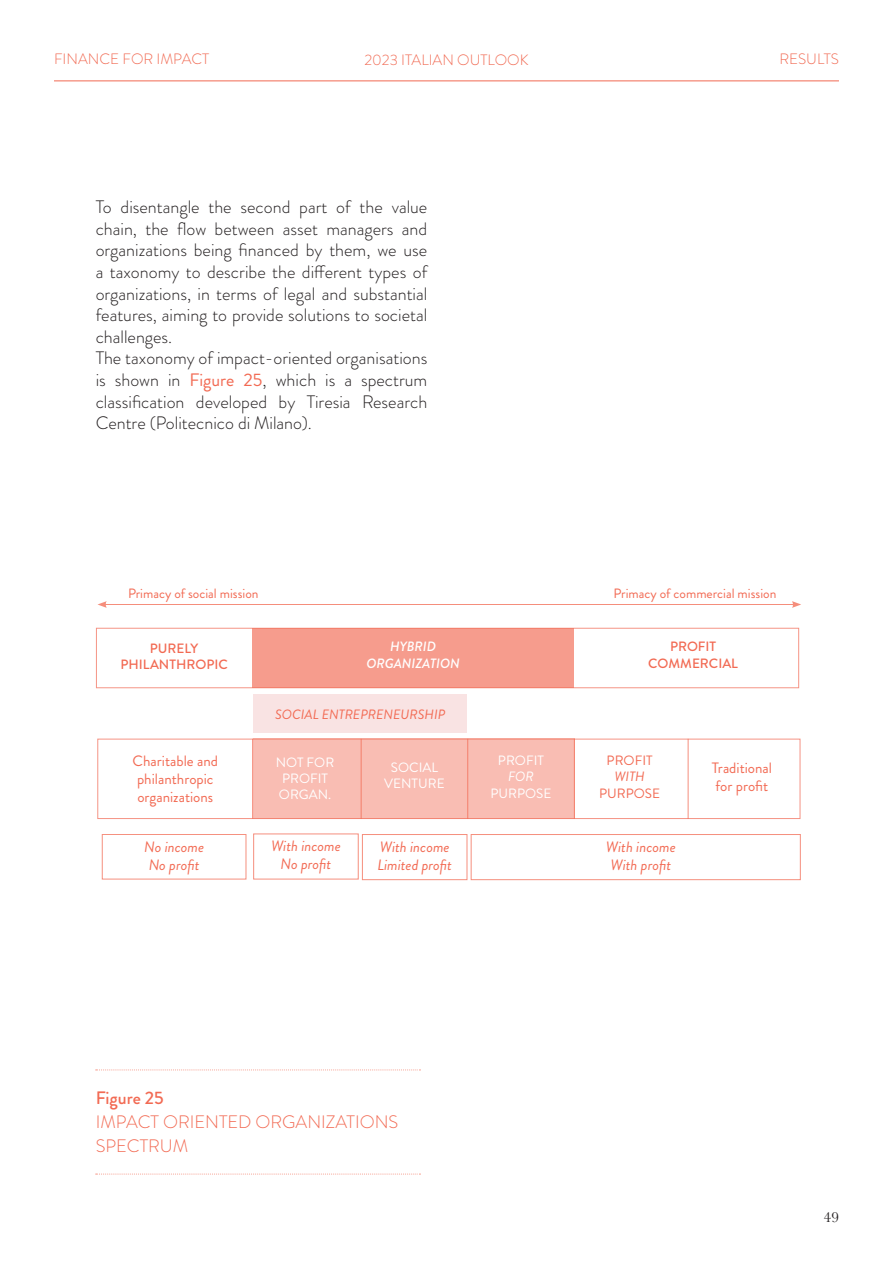
<style>
.page{position:relative;width:893px;height:1263px;background:#fff}
.page>*{position:absolute;margin:0;border:0;box-sizing:border-box;transform-origin:0 0}
.t1{font:300 18px/21.6px "Brandon Grotesque";color:#231f20;text-align:justify}
.t2{font:300 18px "Brandon Grotesque";color:#f26a53}
.t3{font:500 18px "Brandon Grotesque";color:#f26a53}
.t4{font:italic 15px "Brandon Grotesque";color:#f26a53}
.t5{font:15px/18px "Brandon Grotesque";color:#f26a53}
.t6{font:300 15px "Brandon Grotesque";color:#f16a53}
.t7{font:15px "Baskerville";color:#231f20}
.t8{font:13.5px "Brandon Grotesque";color:#f26a53}
.t9{font:13.5px "Brandon Grotesque";color:#fff}
.t10{font:500 13.5px "Brandon Grotesque";color:#f26a53}
.t11{font:italic 13.5px "Brandon Grotesque";color:#f26a53}
.t12{font:italic 500 13.5px "Brandon Grotesque";color:#fff}
.t13{font:italic 13.5px "Brandon Grotesque";color:#fff}
.s1{font-weight:400;color:#f26a53}
</style>
<div class="page">
<div style="left:253px;top:739px;width:322px;height:80px;background:#f9bdb3"></div>
<hr style="left:54px;top:81px;width:785px;height:1px;background:#f16a53">
<hr style="left:104px;top:604px;width:690px;height:1px;background:#f26a53">
<svg style="left:97px;top:601px;width:10px;height:7px"></svg>
<svg style="left:792px;top:601px;width:9px;height:7px"></svg>
<div style="left:97px;top:739px;width:703px;height:80px;border:1px solid #f2715d"></div>
<hr style="left:252px;top:739px;width:1px;height:80px;background:#f26a53">
<hr style="left:574px;top:739px;width:1px;height:80px;background:#f26a53">
<hr style="left:688px;top:739px;width:1px;height:80px;background:#f26a53">
<hr style="left:361px;top:739px;width:1px;height:80px;background:#f26a53">
<hr style="left:467px;top:739px;width:1px;height:80px;background:#f26a53">
<div style="left:252px;top:628px;width:322px;height:60px;background:#f69c8d"></div>
<div style="left:254px;top:694px;width:213px;height:39px;background:#f9e3e3"></div>
<div style="left:102px;top:834px;width:144px;height:45px;border:1px solid #f26a53"></div>
<div style="left:362px;top:834px;width:105px;height:46px;border:1px solid #f26a53"></div>
<div style="left:471px;top:834px;width:329px;height:46px;border:1px solid #f26a53"></div>
<svg style="left:96px;top:1069px;width:324px;height:1px"></svg>
<svg style="left:96px;top:1173px;width:324px;height:1px"></svg>
<p class="t6" style="left:54px;top:49px;width:157px">FINANCE FOR IMPACT</p>
<p class="t6" style="left:364px;top:49px;width:166px">2023 ITALIAN OUTLOOK</p>
<p class="t6" style="left:779px;top:49px;width:61px">RESULTS</p>
<p class="t1" style="left:96px;top:196px;width:333px">To disentangle the second part of the value chain, the flow between asset managers and organizations being financed by them, we use a taxonomy to describe the different types of organizations, in terms of legal and substantial features, aiming to provide solutions to societal challenges.</p>
<p class="t1" style="left:96px;top:347px;width:333px">The taxonomy of impact-oriented organisations is shown in <span class="s1">Figure 25</span>, which is a spectrum classification developed by Tiresia Research Centre (Politecnico di Milano).</p>
<p class="t8" style="left:128px;top:584px;width:132px">Primacy of social mission</p>
<p class="t8" style="left:613px;top:584px;width:164px">Primacy of commercial mission</p>
<p class="t10" style="left:150px;top:639px;width:50px">PURELY</p>
<p class="t10" style="left:120px;top:655px;width:109px">PHILANTHROPIC</p>
<p class="t12" style="left:390px;top:637px;width:48px">HYBRID</p>
<p class="t12" style="left:366px;top:654px;width:95px">ORGANIZATION</p>
<p class="t10" style="left:670px;top:637px;width:48px">PROFIT</p>
<p class="t10" style="left:648px;top:654px;width:91px">COMMERCIAL</p>
<p class="t11" style="left:275px;top:705px;width:172px">SOCIAL ENTREPRENEURSHIP</p>
<p class="t5" style="left:133px;top:752px;width:87px">Charitable and philanthropic organizations</p>
<p class="t9" style="left:276px;top:753px;width:60px">NOT FOR</p>
<p class="t9" style="left:282px;top:769px;width:47px">PROFIT</p>
<p class="t9" style="left:279px;top:785px;width:54px">ORGAN.</p>
<p class="t9" style="left:391px;top:758px;width:49px">SOCIAL</p>
<p class="t9" style="left:384px;top:774px;width:62px">VENTURE</p>
<p class="t9" style="left:498px;top:751px;width:47px">PROFIT</p>
<p class="t13" style="left:508px;top:767px;width:27px">FOR</p>
<p class="t9" style="left:490px;top:784px;width:62px">PURPOSE</p>
<p class="t8" style="left:607px;top:751px;width:47px">PROFIT</p>
<p class="t11" style="left:614px;top:767px;width:32px">WITH</p>
<p class="t8" style="left:599px;top:784px;width:62px">PURPOSE</p>
<p class="t5" style="left:712px;top:759px;width:62px">Traditional</p>
<p class="t5" style="left:715px;top:777px;width:54px">for profit</p>
<p class="t4" style="left:144px;top:836px;width:61px">No income</p>
<p class="t4" style="left:149px;top:854px;width:52px">No profit</p>
<p class="t4" style="left:271px;top:836px;width:71px">With income</p>
<p class="t4" style="left:281px;top:854px;width:52px">No profit</p>
<p class="t4" style="left:380px;top:836px;width:71px">With income</p>
<p class="t4" style="left:377px;top:854px;width:76px">Limited profit</p>
<p class="t4" style="left:606px;top:836px;width:71px">With income</p>
<p class="t4" style="left:610px;top:854px;width:62px">With profit</p>
<p class="t3" style="left:96px;top:1085px;width:70px">Figure 25</p>
<p class="t2" style="left:96px;top:1109px;width:304px">IMPACT ORIENTED ORGANIZATIONS</p>
<p class="t2" style="left:96px;top:1133px;width:94px">SPECTRUM</p>
<p class="t7" style="left:824px;top:1208px;width:16px">49</p>
</div>
